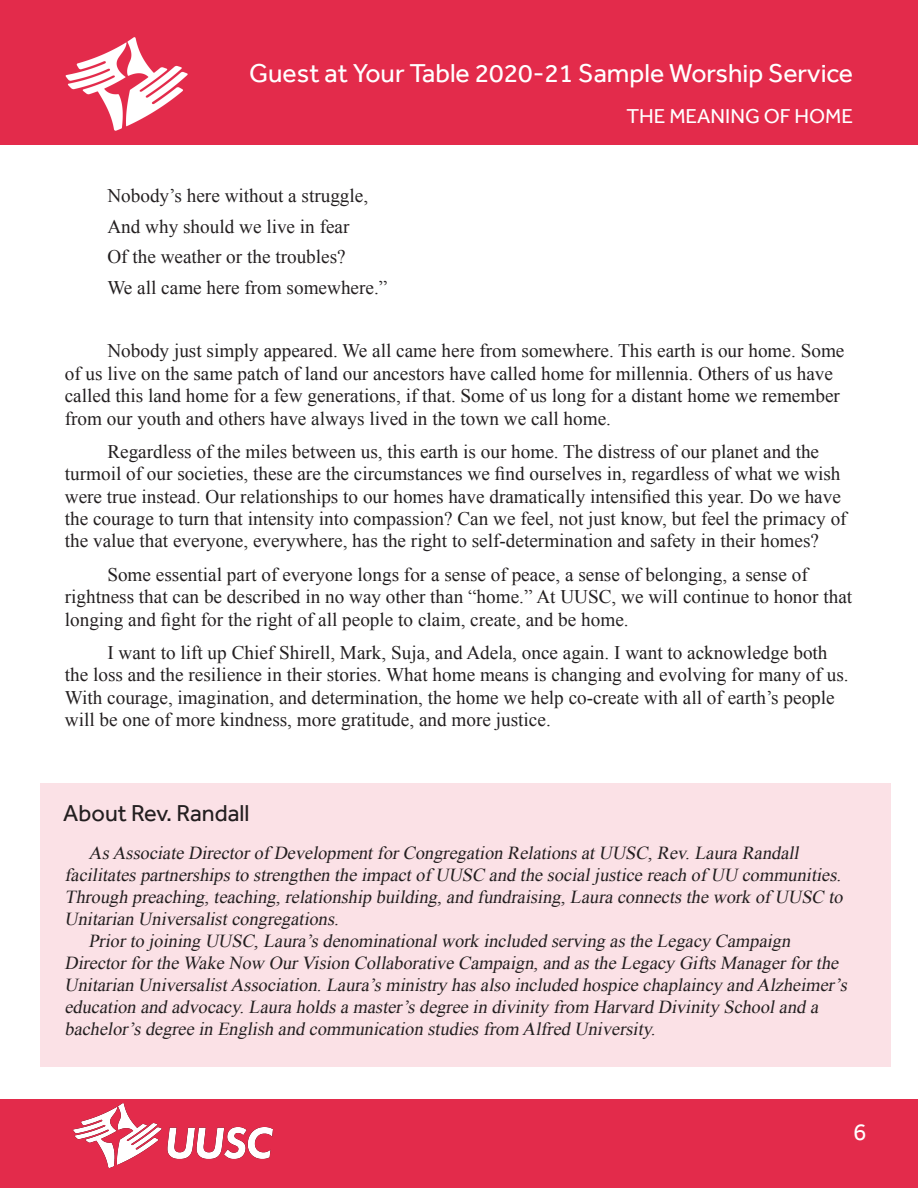
<style>
.page{position:relative;width:918px;height:1188px;background:#fff}
.page>*{position:absolute;margin:0;border:0;box-sizing:border-box;transform-origin:0 0}
.t1{font:26.55px "Effra";color:#fff}
.t2{font:24.6px "Effra";color:#fff}
.t3{font:23.7px "Effra";color:#231f20}
.t4{font:20.7px "Effra";color:#fff}
.t5{font:19.2px/22.5px "Times New Roman";color:#231f20}
.t6{font:italic 18.3px/22px "Times New Roman";color:#231f20}
</style>
<div class="page">
<div style="left:0;top:1100px;width:918px;height:88px;background:#e32b4b"></div>
<img style="left:73px;top:1104px;width:199px;height:64px">
<div style="left:0;top:0;width:918px;height:144px;background:#e32b4b"></div>
<img style="left:65px;top:38px;width:123px;height:93px">
<div style="left:40px;top:783px;width:851px;height:283px;background:#fbe1e6"></div>
<p class="t1" style="left:249px;top:57px;width:606px">Guest at Your Table 2020-21 Sample Worship Service</p>
<p class="t5" style="left:107px;top:184px;width:262px">Nobody’s here without a struggle,</p>
<p class="t5" style="left:107px;top:215px;width:244px">And why should we live in fear</p>
<p class="t5" style="left:107px;top:245px;width:240px">Of the weather or the troubles?</p>
<p class="t5" style="left:107px;top:276px;width:282px">We all came here from somewhere.”</p>
<p class="t4" style="left:626px;top:104px;width:228px">THE MEANING OF HOME</p>
<p class="t5" style="left:65px;top:339px;width:781px;text-indent:43px">Nobody just simply appeared. We all came here from somewhere. This earth is our home. Some of us live on the same patch of land our ancestors have called home for millennia. Others of us have called this land home for a few generations, if that. Some of us long for a distant home we remember from our youth and others have always lived in the town we call home.</p>
<p class="t5" style="left:65px;top:440px;width:783px;text-indent:43px">Regardless of the miles between us, this earth is our home. The distress of our planet and the turmoil of our societies, these are the circumstances we find ourselves in, regardless of what we wish were true instead. Our relationships to our homes have dramatically intensified this year. Do we have the courage to turn that intensity into compassion? Can we feel, not just know, but feel the primacy of the value that everyone, everywhere, has the right to self-determination and safety in their homes?</p>
<p class="t5" style="left:65px;top:563px;width:789px;text-indent:43px">Some essential part of everyone longs for a sense of peace, a sense of belonging, a sense of rightness that can be described in no way other than “home.” At UUSC, we will continue to honor that longing and fight for the right of all people to claim, create, and be home.</p>
<p class="t5" style="left:65px;top:641px;width:785px;text-indent:43px">I want to lift up Chief Shirell, Mark, Suja, and Adela, once again. I want to acknowledge both the loss and the resilience in their stories. What home means is changing and evolving for many of us.<br>With courage, imagination, and determination, the home we help co-create with all of earth’s people will be one of more kindness, more gratitude, and more justice.</p>
<p class="t3" style="left:63px;top:799px;width:188px">About Rev. Randall</p>
<p class="t6" style="left:65px;top:842px;width:784px;text-indent:24px">AsAssociate Directorof DevelopmentforCongregation RelationsatUUSC,Rev.Laura Randall facilitatespartnershipsto strengthen the impactof UUSC and the socialjustice reach of UU communities.<br>Through preaching,teaching,relationship building,and fundraising,Laura connectsthe work of UUSC to Unitarian Universalistcongregations.</p>
<p class="t6" style="left:65px;top:930px;width:788px;text-indent:24px">Priorto j oining UUSC,Laura’sdenominationalwork included serving asthe Legacy Campaign Directorforthe Wake Now OurVision Collaborative Campaign,and asthe Legacy GiftsManagerforthe Unitarian UniversalistAssociation.Laura’sministry hasalso included hospice chaplaincy and Alzheimer’s education and advocacy.Laura holdsa master’sdegree in divinity from Harvard Divinity Schooland a bachelor’sdegree in English and communication studiesfrom Alfred University.</p>
<p class="t2" style="left:853px;top:1117px;width:15px">6</p>
</div>
